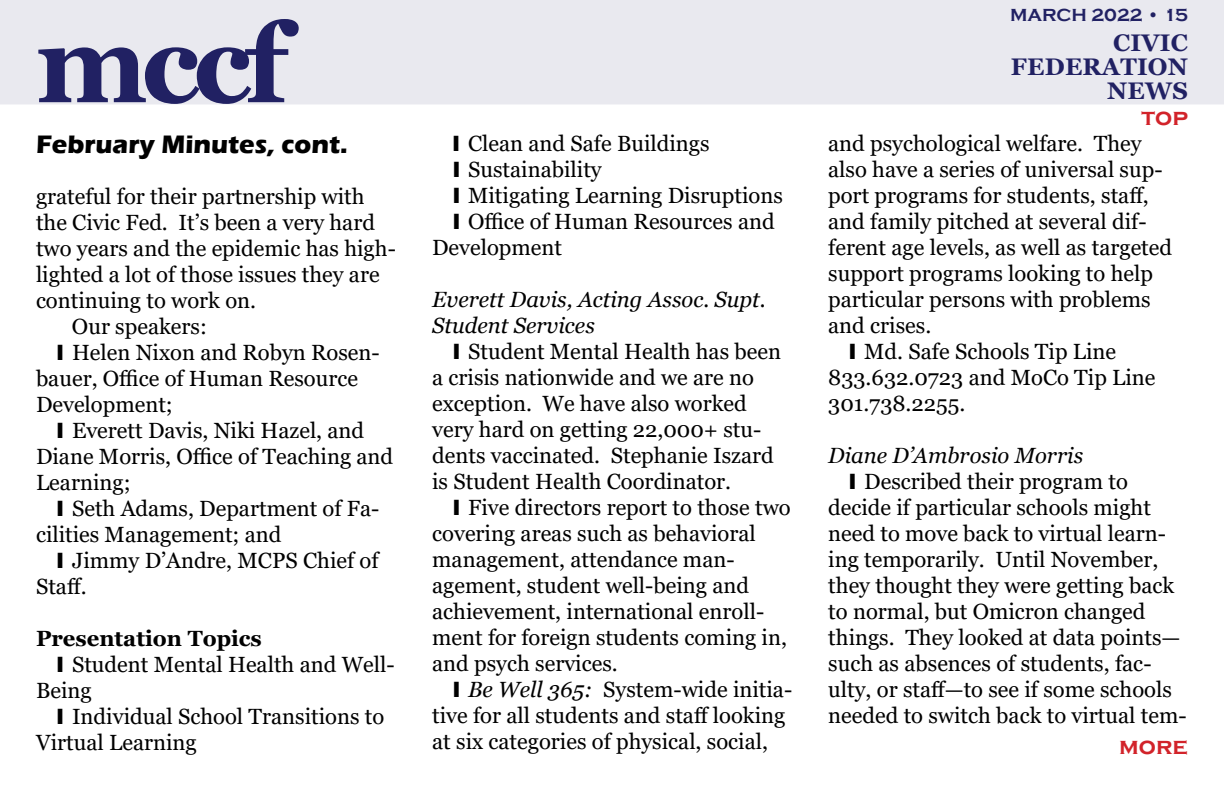
<style>
.page{position:relative;width:1224px;height:792px;background:#fff}
.page>*{position:absolute;margin:0;border:0;box-sizing:border-box;transform-origin:0 0}
.t1{font:700 110px "Georgia";color:#212163}
.t2{font:700 26px "Eras ITC";color:#000}
.t3{font:700 24px/24px "Georgia";letter-spacing:.01em;color:#212163;text-align:right}
.t4{font:700 24px "Copperplate Gothic";color:#d2232a}
.t5{font:22px/26px "Georgia";color:#000}
.t6{font:italic 22px/26px "Georgia";color:#000}
.t7{font:700 22px "Georgia";color:#000}
.t8{font:700 18px "Copperplate Gothic";color:#212163}
.s1{font-style:italic}
</style>
<div class="page">
<div style="left:0;top:0;width:1224px;height:104px;background:#e9e9ef"></div>
<h1 class="t1" style="left:36px;top:-7px;width:264px">mccf</h1>
<p class="t2" style="left:36px;top:129px;width:313px">February Minutes, cont.</p>
<p class="t5" style="left:36px;top:184px;width:330px">grateful for their partnership with</p>
<p class="t5" style="left:36px;top:210px;width:341px">the Civic Fed. It’s been a very hard</p>
<p class="t5" style="left:36px;top:236px;width:361px">two years and the epidemic has high-</p>
<p class="t5" style="left:36px;top:262px;width:345px">lighted a lot of those issues they are</p>
<p class="t5" style="left:36px;top:288px;width:222px">continuing to work on.</p>
<p class="t5" style="left:72px;top:314px;width:136px">Our speakers:</p>
<p class="t5" style="left:72px;top:340px;width:309px">Helen Nixon and Robyn Rosen-</p>
<p class="t5" style="left:36px;top:366px;width:324px">bauer, Office of Human Resource</p>
<p class="t5" style="left:36px;top:392px;width:138px">Development;</p>
<p class="t5" style="left:72px;top:418px;width:294px">Everett Davis, Niki Hazel, and</p>
<p class="t5" style="left:36px;top:444px;width:359px">Diane Morris, Office of Teaching and</p>
<p class="t5" style="left:36px;top:470px;width:96px">Learning;</p>
<p class="t5" style="left:72px;top:496px;width:309px">Seth Adams, Department of Fa-</p>
<p class="t5" style="left:36px;top:522px;width:247px">cilities Management; and</p>
<p class="t5" style="left:72px;top:548px;width:308px">Jimmy D’Andre, MCPS Chief of</p>
<p class="t5" style="left:36px;top:574px;width:52px">Staff.</p>
<p class="t7" style="left:36px;top:624px;width:227px">Presentation Topics</p>
<p class="t5" style="left:36px;top:652px;width:360px;text-indent:36px">Student Mental Health and Well-<br>Being</p>
<p class="t5" style="left:36px;top:704px;width:350px;text-indent:36px">Individual School Transitions to<br>Virtual Learning</p>
<p class="t5" style="left:468px;top:131px;width:243px">Clean and Safe Buildings</p>
<p class="t5" style="left:468px;top:157px;width:135px">Sustainability</p>
<p class="t5" style="left:468px;top:183px;width:316px">Mitigating Learning Disruptions</p>
<p class="t5" style="left:468px;top:209px;width:308px">Office of Human Resources and</p>
<p class="t5" style="left:432px;top:235px;width:131px">Development</p>
<p class="t6" style="left:432px;top:287px;width:335px">Everett Davis, Acting Assoc. Supt.<br>Student Services</p>
<p class="t5" style="left:432px;top:339px;width:350px;text-indent:36px">Student Mental Health has been a crisis nationwide and we are no exception. We have also worked very hard on getting 22,000+ stu&shy;dents vaccinated. Stephanie Iszard is Student Health Coordinator.</p>
<p class="t5" style="left:432px;top:495px;width:360px;text-indent:36px">Five directors report to those two covering areas such as behavioral management, attendance man&shy;agement, student well-being and achievement, international enroll&shy;ment for foreign students coming in, and psych services.</p>
<p class="t5" style="left:432px;top:677px;width:362px;text-indent:36px"><span class="s1">Be Well 365:</span> System-wide initia&shy;tive for all students and staff looking at six categories of physical, social,</p>
<p class="t8" style="left:1010px;top:5px;width:179px">mARCH 2022 • 15</p>
<p class="t3" style="left:1011px;top:30px;width:179px">civic federation news</p>
<p class="t4" style="left:1142px;top:104px;width:48px">top</p>
<p class="t5" style="left:828px;top:131px;width:315px">and psychological welfare. They</p>
<p class="t5" style="left:828px;top:157px;width:336px">also have a series of universal sup-</p>
<p class="t5" style="left:828px;top:183px;width:322px">port programs for students, staff,</p>
<p class="t5" style="left:828px;top:209px;width:320px">and family pitched at several dif-</p>
<p class="t5" style="left:828px;top:235px;width:345px">ferent age levels, as well as targeted</p>
<p class="t5" style="left:828px;top:261px;width:326px">support programs looking to help</p>
<p class="t5" style="left:828px;top:287px;width:324px">particular persons with problems</p>
<p class="t5" style="left:828px;top:313px;width:105px">and crises.</p>
<p class="t5" style="left:864px;top:339px;width:254px">Md. Safe Schools Tip Line</p>
<p class="t5" style="left:828px;top:365px;width:329px">833.632.0723 and MoCo Tip Line</p>
<p class="t5" style="left:828px;top:391px;width:139px">301.738.2255.</p>
<p class="t6" style="left:828px;top:443px;width:256px">Diane D’Ambrosio Morris</p>
<p class="t5" style="left:828px;top:469px;width:360px;text-indent:36px">Described their program to decide if particular schools might need to move back to virtual learn&shy;ing temporarily. Until November, they thought they were getting back to normal, but Omicron changed things. They looked at data points— such as absences of students, fac&shy;ulty, or staff—to see if some schools needed to switch back to virtual tem-</p>
<p class="t4" style="left:1119px;top:732px;width:70px">more</p>
</div>
